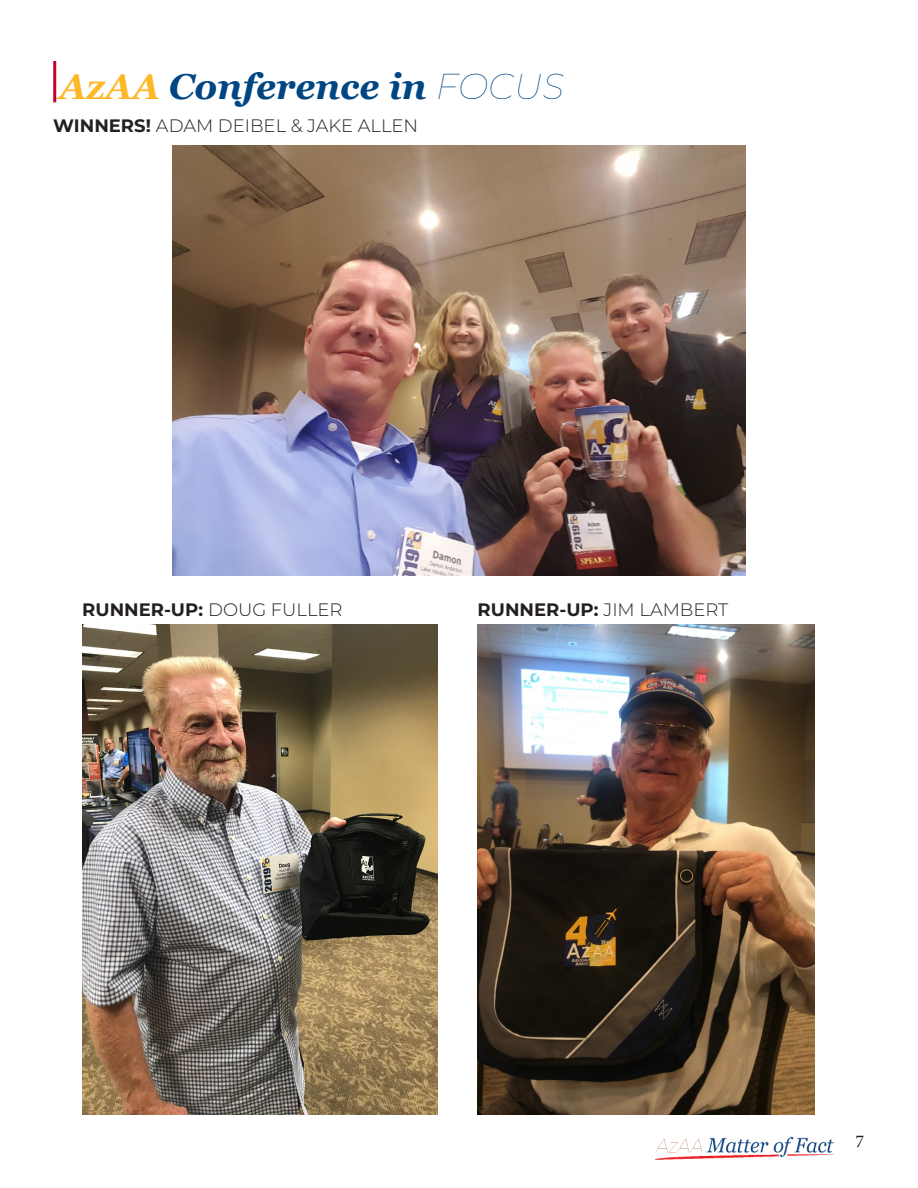
<style>
.page{position:relative;width:918px;height:1188px;background:#fff}
.page>*{position:absolute;margin:0;border:0;box-sizing:border-box;transform-origin:0 0}
.t1{font:italic 700 36px "Georgia";color:#004682}
.Article_Title{font:700 18px "Montserrat";color:#231f20}
.Article_Title-2{font:300 18px "Montserrat";color:#231f20}
.t2{font:18px "Minion Pro";color:#231f20}
.s1{color:#feb825}
.s2{font-family:"Montserrat";font-weight:100}
.s3{font-weight:700}
.s4{font-weight:300}
</style>
<div class="page">
<img style="left:655px;top:1136px;width:178px;height:23px">
<hr style="left:53px;top:61px;width:3px;height:41px;background:#c0032c">
<img style="left:478px;top:624px;width:336px;height:490px">
<img style="left:172px;top:146px;width:574px;height:430px">
<img style="left:82px;top:624px;width:355px;height:490px">
<p class="t1" style="left:59px;top:63px;width:506px"><span class="s1">AzAA</span> Conference in <span class="s2">FOCUS</span></p>
<p class="Article_Title-2" style="left:53px;top:113px;width:367px"><span class="s3">WINNERS!</span> ADAM DEIBEL &amp; JAKE ALLEN</p>
<p class="Article_Title" style="left:82px;top:597px;width:262px">RUNNER-UP: <span class="s4">DOUG FULLER</span></p>
<p class="Article_Title" style="left:478px;top:597px;width:252px">RUNNER-UP: <span class="s4">JIM LAMBERT</span></p>
<p class="t2" style="left:855px;top:1129px;width:10px">7</p>
</div>
